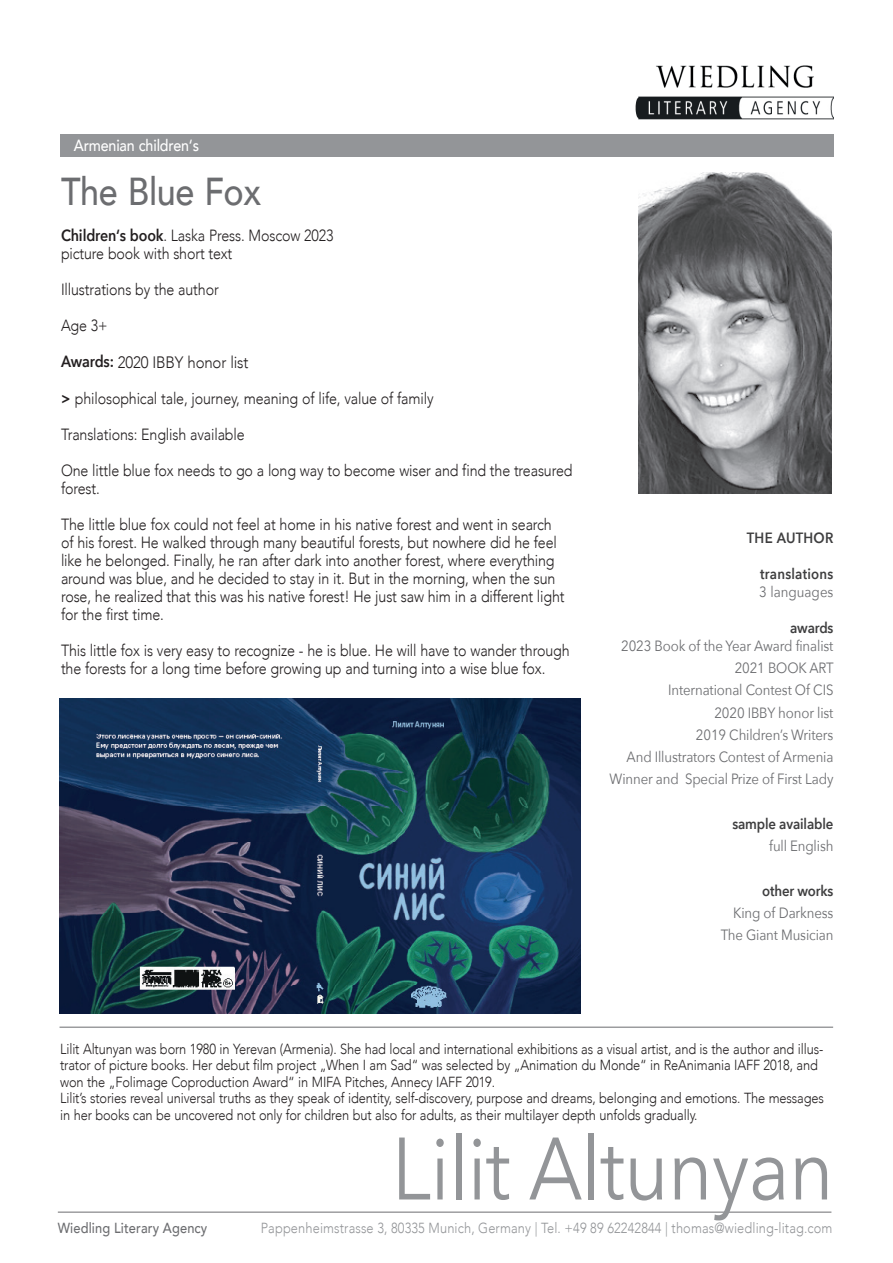
<style>
.page{position:relative;width:893px;height:1263px;background:#fff}
.page>*{position:absolute;margin:0;border:0;box-sizing:border-box;transform-origin:0 0}
.t1{font:87.45px "Avenir Next";letter-spacing:-.01em;color:#939598;scale:.88 1}
.t2{font:500 38.85px "Avenir";letter-spacing:-.01em;color:#6c6d70;scale:.88 1}
.t3{font:300 16.5px "Avenir";letter-spacing:-.01em;color:#231f20;scale:.91 1}
.t4{font:300 16.2px/18px "Avenir";letter-spacing:-.01em;color:#231f20;scale:.88 1}
.t5{font:500 16.2px "Avenir";letter-spacing:-.01em;color:#fff;scale:.88 1}
.t6{font:14.85px/22.2px "Avenir Next";letter-spacing:-.01em;color:#6c6d70;text-align:right;scale:.89 1}
.t7{font:600 14.85px "Avenir Next";letter-spacing:-.01em;color:#3e3e3f;scale:.89 1}
.t8{font:600 14.85px "Avenir Next";letter-spacing:.02em;color:#3e3e3f;scale:.89 1}
.t9{font:300 14.55px/16.5px "Avenir";letter-spacing:-.01em;color:#231f20;scale:.88 1}
.t10{font:300 14.55px "Avenir";letter-spacing:.01em;color:#939598;scale:.88 1}
.t11{font:500 14.55px "Avenir";letter-spacing:.01em;color:#6c6d70;scale:.88 1}
.s1{font-family:"Avenir Next";font-weight:600}
.s2{font-family:"Avenir Next";font-weight:600;font-size:16.2px}
.s3{font-weight:800}
</style>
<div class="page">
<img style="left:629px;top:65px;width:204px;height:70px">
<div style="left:60px;top:135px;width:773px;height:22px;background:#939598"></div>
<hr style="left:58px;top:1212px;width:773px;height:1px;background:#6c6d70">
<hr style="left:60px;top:1027px;width:773px;height:1px;background:#6c6d70">
<img style="left:639px;top:173px;width:192px;height:321px">
<img style="left:60px;top:699px;width:520px;height:314px">
<p class="t5" style="left:74px;top:131px;width:144px">Armenian children‘s</p>
<h2 class="t2" style="left:61px;top:158px;width:229px">The Blue Fox</h2>
<p class="t4" style="left:61px;top:227px;width:311px"><span class="s1">Children‘s book</span>. Laska Press. Moscow 2023 picture book with short text</p>
<p class="t4" style="left:61px;top:281px;width:181px">Illustrations by the author</p>
<p class="t4" style="left:61px;top:317px;width:55px">Age 3+</p>
<p class="t3" style="left:61px;top:352px;width:208px"><span class="s2">Awards:</span> 2020 IBBY honor list</p>
<p class="t4" style="left:61px;top:389px;width:425px"><span class="s3">&gt;</span> philosophical tale, journey, meaning of life, value of family</p>
<p class="t4" style="left:61px;top:425px;width:210px">Translations: English available</p>
<p class="t4" style="left:61px;top:461px;width:583px">One little blue fox needs to go a long way to become wiser and find the treasured forest.</p>
<p class="t4" style="left:61px;top:515px;width:574px">The little blue fox could not feel at home in his native forest and went in search of his forest. He walked through many beautiful forests, but nowhere did he feel like he belonged. Finally, he ran after dark into another forest, where everything around was blue, and he decided to stay in it. But in the morning, when the sun rose, he realized that this was his native forest! He just saw him in a different light for the first time.</p>
<p class="t4" style="left:61px;top:641px;width:579px">This little fox is very easy to recognize - he is blue. He will have to wander through the forests for a long time before growing up and turning into a wise blue fox.</p>
<p class="t8" style="left:747px;top:525px;width:99px">THE AUTHOR</p>
<p class="t8" style="left:760px;top:561px;width:84px">translations</p>
<p class="t6" style="left:759px;top:580px;width:85px">3 languages</p>
<p class="t7" style="left:790px;top:615px;width:50px">awards</p>
<p class="t6" style="left:610px;top:634px;width:253px">2023 Book of the Year Award finalist<br>2021 BOOK ART<br>International Contest Of CIS<br>2020 IBBY honor list<br>2019 Children’s Writers<br>And Illustrators Contest of Armenia<br>Winner and Special Prize of First Lady</p>
<p class="t7" style="left:732px;top:811px;width:115px">sample available</p>
<p class="t6" style="left:769px;top:834px;width:74px">full English</p>
<p class="t7" style="left:762px;top:878px;width:81px">other works</p>
<p class="t6" style="left:721px;top:901px;width:128px">King of Darkness<br>The Giant Musician</p>
<p class="t9" style="left:60px;top:1040px;width:869px">Lilit Altunyan was born 1980 in Yerevan (Armenia). She had local and international exhibitions as a visual artist, and is the author and illus&shy;trator of picture books. Her debut film project „When I am Sad“ was selected by „Animation du Monde“ in ReAnimania IAFF 2018, and won the „Folimage Coproduction Award“ in MIFA Pitches, Annecy IAFF 2019.<br>Lilit’s stories reveal universal truths as they speak of identity, self-discovery, purpose and dreams, belonging and emotions. The messages in her books can be uncovered not only for children but also for adults, as their multilayer depth unfolds gradually.</p>
<h1 class="t1" style="left:392px;top:1095px;width:503px">Lilit Altunyan</h1>
<p class="t11" style="left:58px;top:1215px;width:171px">Wiedling Literary Agency</p>
<p class="t10" style="left:261px;top:1219px;width:651px">Pappenheimstrasse 3, 80335 Munich, Germany | Tel. +49 89 62242844 | thomas@wiedling-litag.com</p>
</div>
